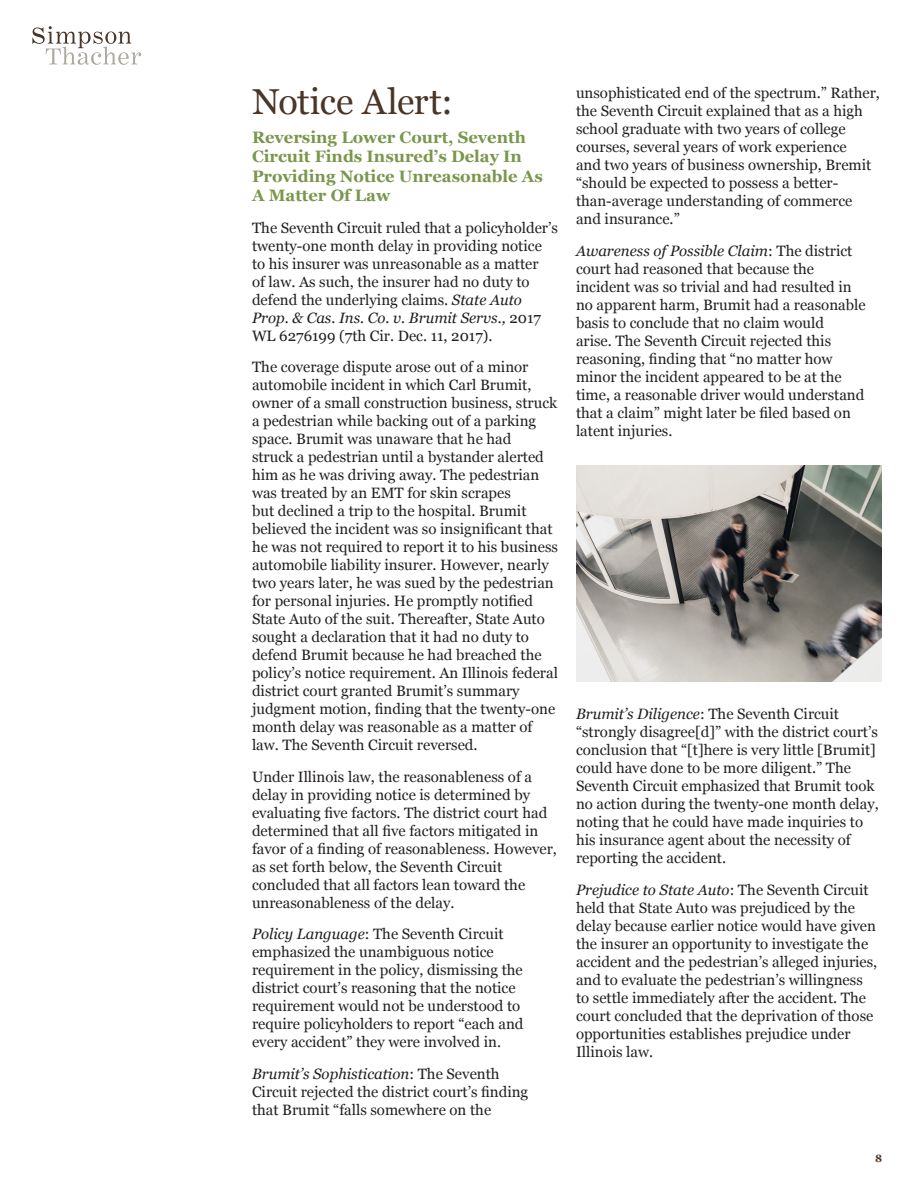
<style>
.page{position:relative;width:918px;height:1188px;background:#fff}
.page>*{position:absolute;margin:0;border:0;box-sizing:border-box;transform-origin:0 0}
.Subhead_24_26{font:36px "Georgia";letter-spacing:-.015em;color:#4a3628}
.Head_Level_2{font:700 16.5px/19.5px "Georgia";color:#79974c}
.Standard_Text{font:15px/18px "Georgia";color:#231f20}
.t1{font:700 10.5px "Georgia";color:#4a3628}
.s1{font-style:italic}
</style>
<div class="page">
<svg style="left:32px;top:26px;width:109px;height:39px"></svg>
<img style="left:576px;top:465px;width:306px;height:216px">
<p class="Subhead_24_26" style="left:252px;top:76px;width:202px">Notice Alert:</p>
<p class="Head_Level_2" style="left:252px;top:126px;width:292px">Reversing Lower Court, Seventh<br>Circuit Finds Insured’s Delay In<br>Providing Notice Unreasonable As<br>A Matter Of Law</p>
<p class="Standard_Text" style="left:252px;top:218px;width:307px">The Seventh Circuit ruled that a policyholder’s twenty-one month delay in providing notice to his insurer was unreasonable as a matter<br>of law. As such, the insurer had no duty to defend the underlying claims. <span class="s1">State Auto Prop. &amp; Cas. Ins. Co. v. Brumit Servs.,</span> 2017<br>WL 6276199 (7th Cir. Dec. 11, 2017).</p>
<p class="Standard_Text" style="left:252px;top:357px;width:307px">The coverage dispute arose out of a minor automobile incident in which Carl Brumit, owner of a small construction business, struck a pedestrian while backing out of a parking space. Brumit was unaware that he had<br>struck a pedestrian until a bystander alerted him as he was driving away. The pedestrian was treated by an EMT for skin scrapes<br>but declined a trip to the hospital. Brumit believed the incident was so insignificant that he was not required to report it to his business automobile liability insurer. However, nearly two years later, he was sued by the pedestrian for personal injuries. He promptly notified State Auto of the suit. Thereafter, State Auto sought a declaration that it had no duty to defend Brumit because he had breached the policy’s notice requirement. An Illinois federal district court granted Brumit’s summary judgment motion, finding that the twenty-one month delay was reasonable as a matter of law. The Seventh Circuit reversed.</p>
<p class="Standard_Text" style="left:252px;top:767px;width:306px">Under Illinois law, the reasonableness of a delay in providing notice is determined by evaluating five factors. The district court had determined that all five factors mitigated in favor of a finding of reasonableness. However, as set forth below, the Seventh Circuit concluded that all factors lean toward the unreasonableness of the delay.</p>
<p class="Standard_Text" style="left:252px;top:924px;width:273px"><span class="s1">Policy Language</span>: The Seventh Circuit emphasized the unambiguous notice requirement in the policy, dismissing the district court’s reasoning that the notice requirement would not be understood to require policyholders to report “each and every accident” they were involved in.</p>
<p class="Standard_Text" style="left:252px;top:1064px;width:278px"><span class="s1">Brumit’s Sophistication</span>: The Seventh<br>Circuit rejected the district court’s finding that Brumit “falls somewhere on the</p>
<p class="Standard_Text" style="left:576px;top:84px;width:306px">unsophisticated end of the spectrum.” Rather, the Seventh Circuit explained that as a high school graduate with two years of college courses, several years of work experience<br>and two years of business ownership, Bremit “should be expected to possess a better&shy;than-average understanding of commerce and insurance.”</p>
<p class="Standard_Text" style="left:576px;top:241px;width:291px"><span class="s1">Awareness of Possible Claim</span>: The district court had reasoned that because the incident was so trivial and had resulted in no apparent harm, Brumit had a reasonable basis to conclude that no claim would<br>arise. The Seventh Circuit rejected this reasoning, finding that “no matter how minor the incident appeared to be at the time, a reasonable driver would understand that a claim” might later be filed based on latent injuries.</p>
<p class="Standard_Text" style="left:576px;top:705px;width:304px"><span class="s1">Brumit’s Diligence</span>: The Seventh Circuit “strongly disagree[d]” with the district court’s conclusion that “[t]here is very little [Brumit] could have done to be more diligent.” The Seventh Circuit emphasized that Brumit took no action during the twenty-one month delay, noting that he could have made inquiries to his insurance agent about the necessity of reporting the accident.</p>
<p class="Standard_Text" style="left:576px;top:880px;width:303px"><span class="s1">Prejudice to State Auto</span>: The Seventh Circuit held that State Auto was prejudiced by the delay because earlier notice would have given the insurer an opportunity to investigate the accident and the pedestrian’s alleged injuries, and to evaluate the pedestrian’s willingness to settle immediately after the accident. The court concluded that the deprivation of those opportunities establishes prejudice under Illinois law.</p>
<p class="t1" style="left:875px;top:1151px;width:9px">8</p>
</div>
